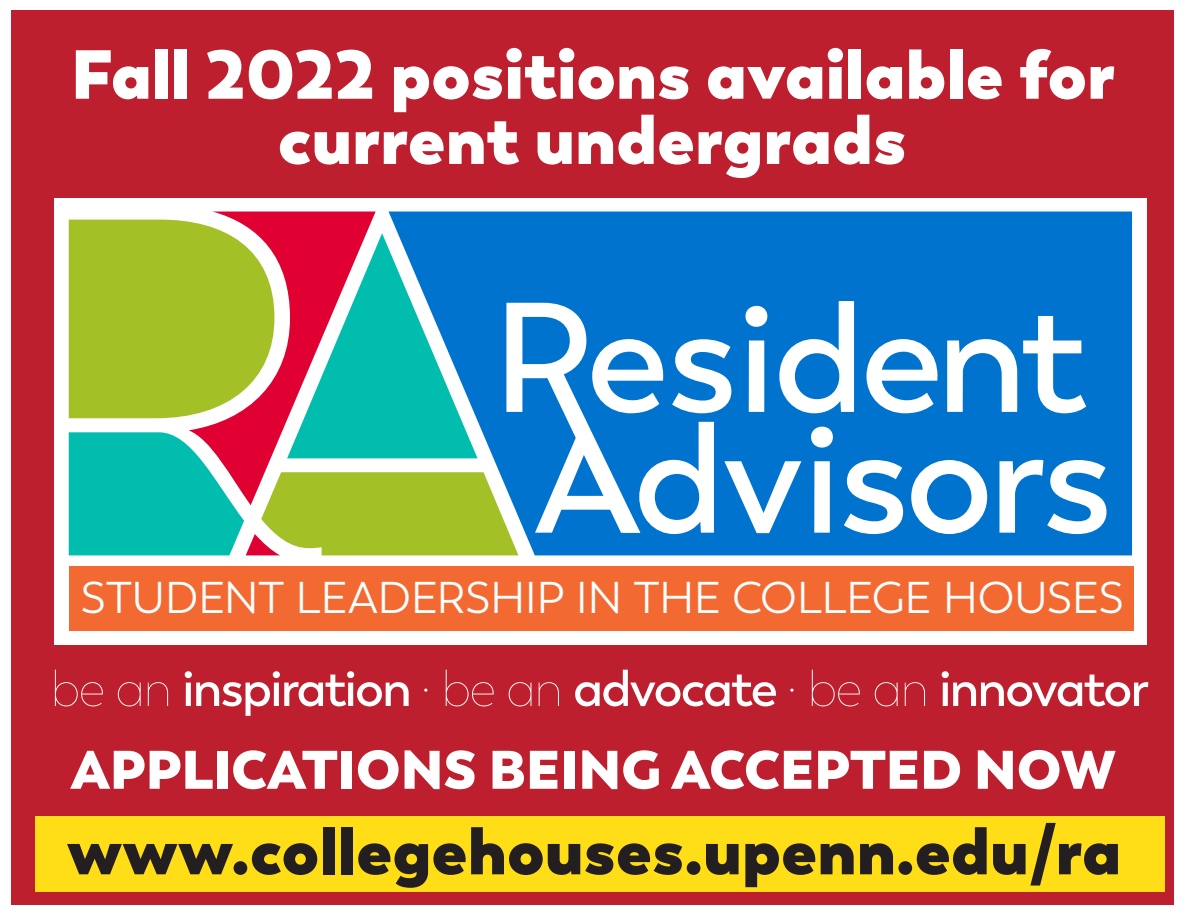
<style>
.page{position:relative;width:1188px;height:918px;background:#fff}
.page>*{position:absolute;margin:0;border:0;box-sizing:border-box;transform-origin:0 0}
.t1{font:800 69px/65.2px "Trenda";color:#fff;text-align:center}
.t2{font:800 66px "Trenda";color:#231f20}
.t3{font:800 54px "Trenda";color:#fff}
.t4{font:44.4px "Trenda";letter-spacing:-.01em;color:#fff}
.t5{font:300 40.5px "Trenda";color:#fff}
</style>
<div class="page">
<div style="left:11px;top:10px;width:1163px;height:895px;background:#be1f2e"></div>
<div style="left:35px;top:816px;width:1130px;height:76px;background:#ffdd17"></div>
<svg style="left:55px;top:670px;width:48px;height:36px"></svg>
<svg style="left:118px;top:682px;width:23px;height:24px"></svg>
<svg style="left:148px;top:682px;width:20px;height:24px"></svg>
<svg style="left:185px;top:671px;width:224px;height:45px"></svg>
<svg style="left:446px;top:670px;width:48px;height:36px"></svg>
<svg style="left:509px;top:682px;width:22px;height:24px"></svg>
<svg style="left:539px;top:682px;width:20px;height:24px"></svg>
<svg style="left:575px;top:670px;width:201px;height:36px"></svg>
<svg style="left:812px;top:670px;width:48px;height:36px"></svg>
<svg style="left:875px;top:682px;width:23px;height:24px"></svg>
<svg style="left:905px;top:682px;width:20px;height:24px"></svg>
<svg style="left:942px;top:671px;width:206px;height:35px"></svg>
<div style="left:54px;top:198px;width:1092px;height:447px;background:#fff"></div>
<div style="left:389px;top:212px;width:743px;height:343px;background:#0073ce"></div>
<svg style="left:214px;top:212px;width:162px;height:8px"></svg>
<svg style="left:69px;top:220px;width:1037px;height:335px"></svg>
<div style="left:69px;top:566px;width:1064px;height:65px;background:#f26a31"></div>
<p class="t1" style="left:71px;top:42px;width:1046px">Fall 2022 positions available for current undergrads</p>
<p class="t4" style="left:81px;top:571px;width:1045px">STUDENT LEADERSHIP IN THE COLLEGE HOUSES</p>
<p class="t5" style="left:617px;top:580px;width:113px">NEXT:</p>
<p class="t3" style="left:71px;top:735px;width:1047px">APPLICATIONS BEING ACCEPTED NOW</p>
<p class="t2" style="left:67px;top:808px;width:1056px">www.collegehouses.upenn.edu/ra</p>
</div>
